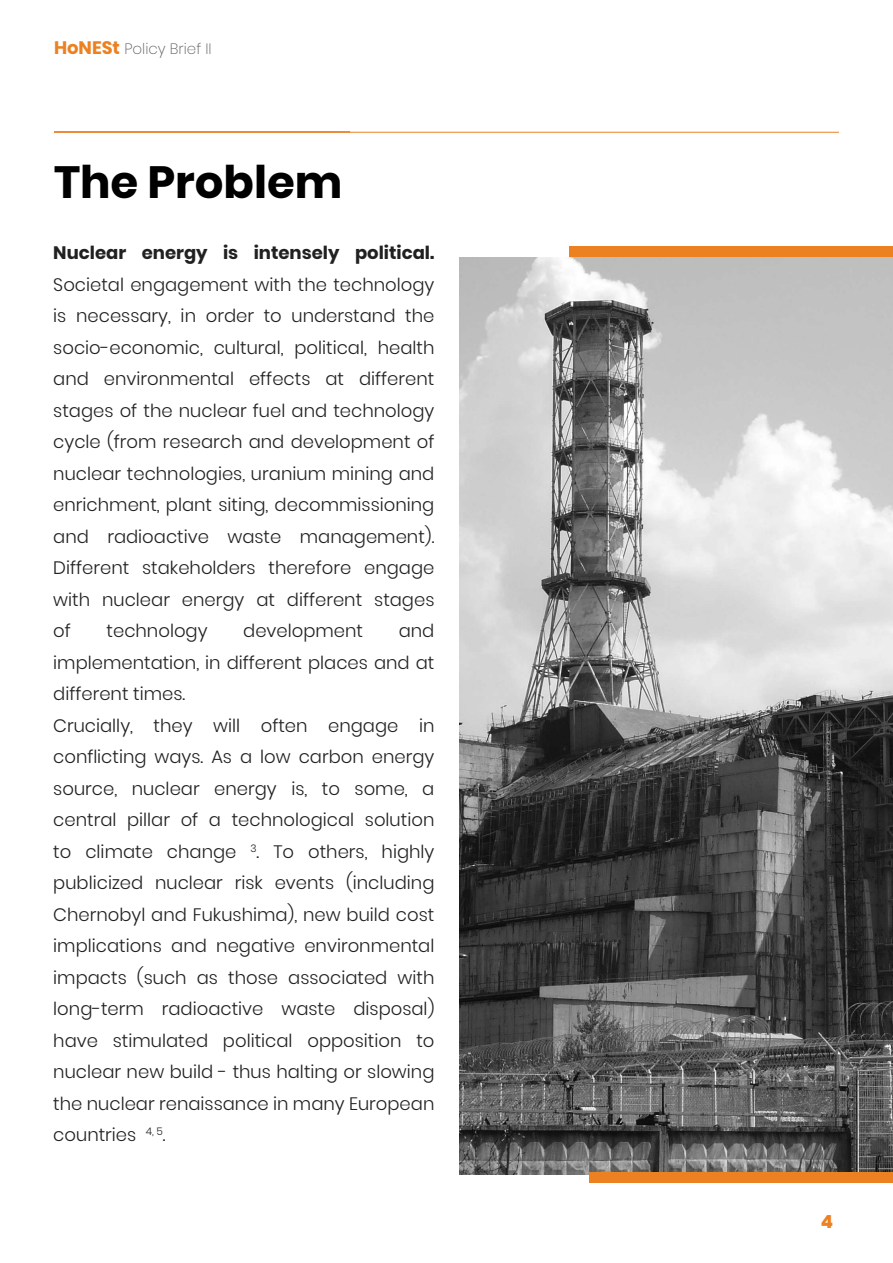
<style>
.page{position:relative;width:893px;height:1263px;background:#fff}
.page>*{position:absolute;margin:0;border:0;box-sizing:border-box;transform-origin:0 0}
.t1{font:700 45px "Poppins";color:#000}
.t2{font:300 18px/31.5px "Poppins";color:#212121;text-align:justify}
.t3{font:700 18px "Poppins";color:#212121}
.t4{font:800 18px "Poppins";color:#ec8122}
.t5{font:200 15px "Poppins";color:#606060}
.s1{font-weight:700;font-size:18px;color:#ec8122}
</style>
<div class="page">
<hr style="left:54px;top:132px;width:785px;height:1px;background:#ec8122">
<hr style="left:54px;top:131px;width:296px;height:2px;background:#ec8122">
<img style="left:459px;top:257px;width:434px;height:917px">
<div style="left:570px;top:247px;width:323px;height:10px;background:#ec8122"></div>
<div style="left:590px;top:1172px;width:303px;height:11px;background:#ec8122"></div>
<p class="t5" style="left:54px;top:39px;width:159px"><span class="s1">HoNESt</span> Policy Brief II</p>
<h1 class="t1" style="left:54px;top:162px;width:290px">The Problem</h1>
<p class="t3" style="left:53px;top:245px;width:383px">Nuclear energy is intensely political.</p>
<p class="t2" style="left:53px;top:268px;width:383px">Societal engagement with the technology is necessary, in order to understand the socio-economic, cultural, political, health and environmental effects at different stages of the nuclear fuel and technology cycle (from research and development of nuclear technologies, uranium mining and enrichment, plant siting, decommissioning and radioactive waste management).<br>Different stakeholders therefore engage with nuclear energy at different stages of</p>
<p class="t2" style="left:53px;top:615px;width:383px;text-align:left;text-indent:345px">and implementation, in different places and at different times.<br>Crucially, they will often engage in conflicting ways. As a low carbon energy source, nuclear energy is, to some, a central pillar of a technological solution to climate change <sup>3</sup>. To others, highly publicized nuclear risk events (including Chernobyl and Fukushima), new build cost implications and negative environmental impacts (such as those associated with long-term radioactive waste disposal) have stimulated political opposition to nuclear new build - thus halting or slowing the nuclear renaissance in many European countries <sup>4,</sup> <sup>5</sup>.</p>
<p class="t2" style="left:107px;top:615px;width:103px">technology</p>
<p class="t2" style="left:243px;top:615px;width:121px">development</p>
<p class="t4" style="left:821px;top:1211px;width:14px">4</p>
</div>
